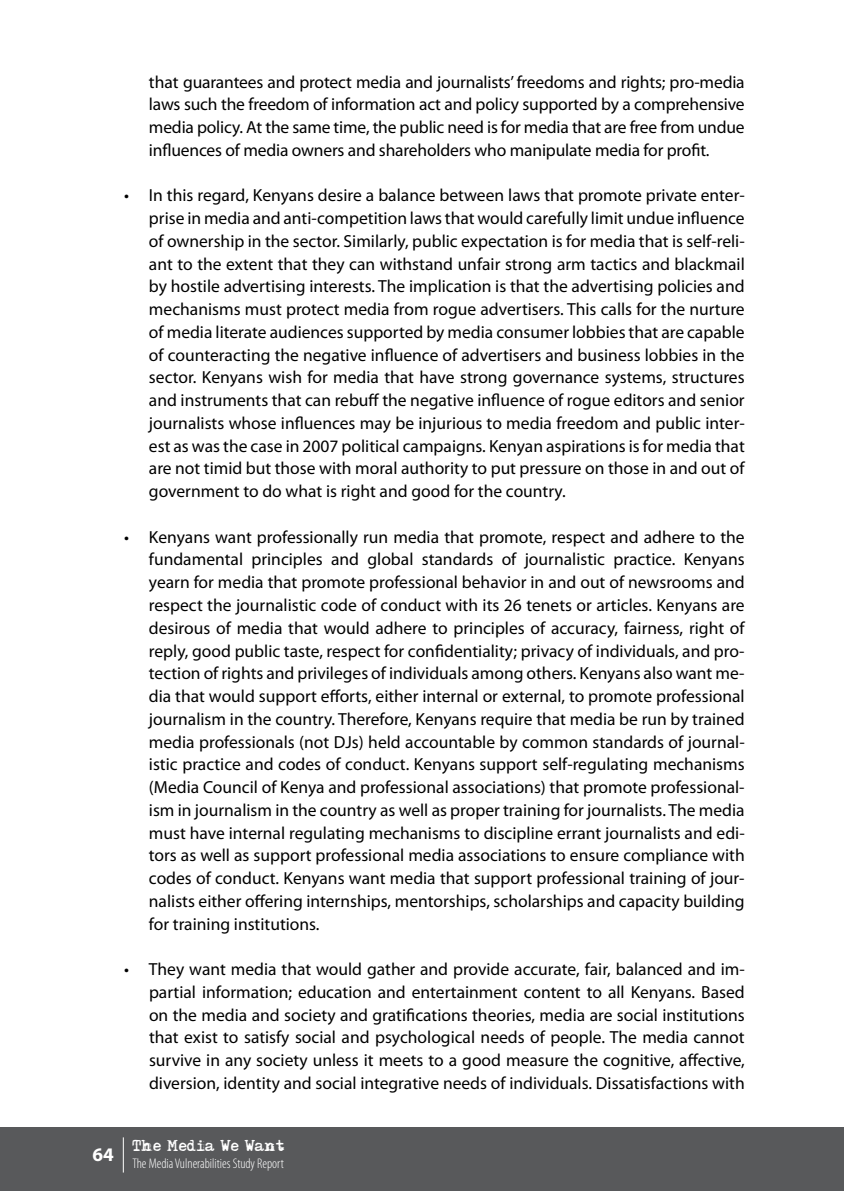
<style>
.page{position:relative;width:844px;height:1191px;background:#fff}
.page>*{position:absolute;margin:0;border:0;box-sizing:border-box;transform-origin:0 0}
.t1{font:700 19.25px "Myriad Pro";color:#fff}
.t2{font:17.5px/22.8px "Myriad Pro";color:#000;text-align:justify}
.t3{font:300 condensed 14px "Myriad Pro";color:#fff}
.t4{font:14px "Adler";color:#fff}
</style>
<div class="page">
<div style="left:0;top:1127px;width:843px;height:64px;background:#58595b"></div>
<hr style="left:123px;top:1137px;width:1px;height:35px;background:#fff">
<p class="t2" style="left:149px;top:70px;width:597px">that guarantees and protect media and journalists’ freedoms and rights; pro-media laws such the freedom of information act and policy supported by a comprehensive media policy. At the same time, the public need is for media that are free from undue influences of media owners and shareholders who manipulate media for profit.</p>
<p class="t2" style="left:149px;top:184px;width:597px;text-indent:-25px">• In this regard, Kenyans desire a balance between laws that promote private enter&shy;prise in media and anti-competition laws that would carefully limit undue influence of ownership in the sector. Similarly, public expectation is for media that is self-reli&shy;ant to the extent that they can withstand unfair strong arm tactics and blackmail by hostile advertising interests. The implication is that the advertising policies and mechanisms must protect media from rogue advertisers. This calls for the nurture of media literate audiences supported by media consumer lobbies that are capable of counteracting the negative influence of advertisers and business lobbies in the sector. Kenyans wish for media that have strong governance systems, structures and instruments that can rebuff the negative influence of rogue editors and senior journalists whose influences may be injurious to media freedom and public inter&shy;est as was the case in 2007 political campaigns. Kenyan aspirations is for media that are not timid but those with moral authority to put pressure on those in and out of government to do what is right and good for the country.</p>
<p class="t2" style="left:149px;top:525px;width:597px;text-indent:-25px">• Kenyans want professionally run media that promote, respect and adhere to the fundamental principles and global standards of journalistic practice. Kenyans yearn for media that promote professional behavior in and out of newsrooms and respect the journalistic code of conduct with its 26 tenets or articles. Kenyans are desirous of media that would adhere to principles of accuracy, fairness, right of reply, good public taste, respect for confidentiality; privacy of individuals, and pro&shy;tection of rights and privileges of individuals among others. Kenyans also want me&shy;dia that would support efforts, either internal or external, to promote professional journalism in the country. Therefore, Kenyans require that media be run by trained media professionals (not DJs) held accountable by common standards of journal&shy;istic practice and codes of conduct. Kenyans support self-regulating mechanisms (Media Council of Kenya and professional associations) that promote professional&shy;ism in journalism in the country as well as proper training for journalists. The media must have internal regulating mechanisms to discipline errant journalists and edi&shy;tors as well as support professional media associations to ensure compliance with codes of conduct. Kenyans want media that support professional training of jour&shy;nalists either offering internships, mentorships, scholarships and capacity building for training institutions.</p>
<p class="t2" style="left:149px;top:957px;width:597px;text-indent:-25px">• They want media that would gather and provide accurate, fair, balanced and im&shy;partial information; education and entertainment content to all Kenyans. Based on the media and society and gratifications theories, media are social institutions that exist to satisfy social and psychological needs of people. The media cannot survive in any society unless it meets to a good measure the cognitive, affective, diversion, identity and social integrative needs of individuals. Dissatisfactions with</p>
<p class="t1" style="left:93px;top:1142px;width:23px">64</p>
<p class="t4" style="left:132px;top:1140px;width:154px">The Media We Want</p>
<p class="t3" style="left:132px;top:1155px;width:153px">The Media Vulnerabilities Study Report</p>
</div>
